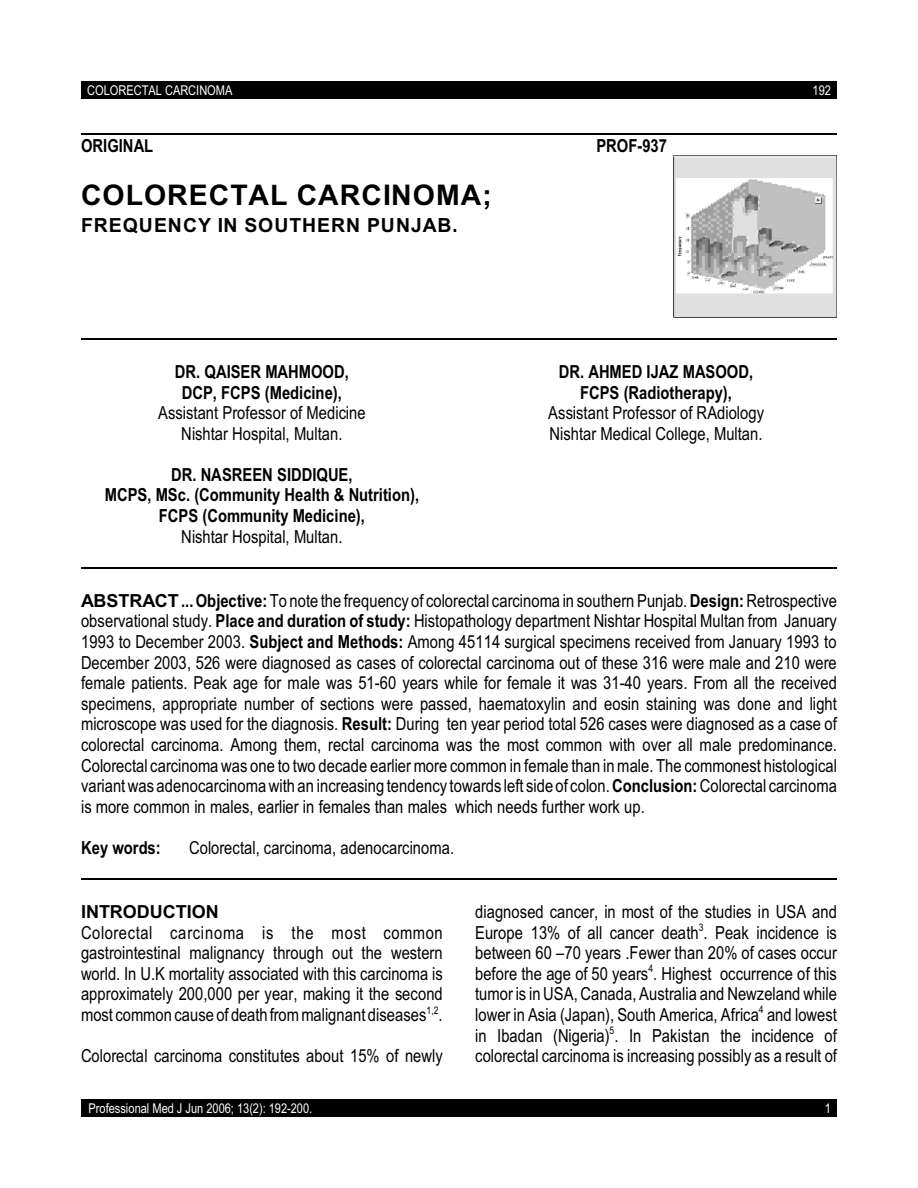
<style>
.page{position:relative;width:918px;height:1188px;background:#fff}
.page>*{position:absolute;margin:0;border:0;box-sizing:border-box;transform-origin:0 0}
.t1{font:700 28.5px "Arial";letter-spacing:.04em;color:#000}
.t2{font:700 19.5px "Arial";letter-spacing:.05em;color:#000}
.t3{font:18px/20.5px "Arial Narrow";color:#000}
.t4{font:700 18px/20.7px "Arial Narrow";color:#000;text-align:center}
.t5{font:700 18px "Arial";color:#000}
.t6{font:13.5px "Arial Narrow";color:#fff}
.t7{font:10.5px "Arial Narrow";color:#000}
.s1{font-family:"Arial Narrow";font-size:22.35px}
.s2{font-family:"Arial";font-weight:700}
.s3{font-weight:700}
</style>
<div class="page">
<div style="left:81px;top:81px;width:756px;height:17px;background:#000"></div>
<div style="left:81px;top:1100px;width:756px;height:17px;background:#000"></div>
<hr style="left:81px;top:133px;width:756px;height:2px;background:#000">
<hr style="left:81px;top:338px;width:756px;height:2px;background:#000">
<hr style="left:81px;top:567px;width:756px;height:2px;background:#000">
<hr style="left:81px;top:878px;width:756px;height:2px;background:#000">
<img style="left:674px;top:156px;width:162px;height:162px">
<p class="t6" style="left:87px;top:85px;width:147px">COLORECTAL CARCINOMA</p>
<p class="t6" style="left:813px;top:85px;width:20px">192</p>
<p class="t4" style="left:81px;top:137px;width:74px">ORIGINAL</p>
<p class="t4" style="left:596px;top:137px;width:72px">PROF-937</p>
<h1 class="t1" style="left:81px;top:184px;width:412px">COLORECTAL CARCINOMA;</h1>
<p class="t2" style="left:81px;top:218px;width:378px">FREQUENCY IN SOUTHERN PUNJAB<span class="s1">.</span></p>
<p class="t4" style="left:175px;top:363px;width:175px">DR. QAISER MAHMOOD,<br>DCP, FCPS (Medicine),</p>
<p class="t3" style="left:158px;top:404px;width:209px;text-align:center">Assistant Professor of Medicine<br>Nishtar Hospital, Multan.</p>
<p class="t4" style="left:105px;top:466px;width:316px">DR. NASREEN SIDDIQUE,<br>MCPS, MSc. (Community Health &amp; Nutrition),<br>FCPS (Community Medicine),</p>
<p class="t3" style="left:181px;top:528px;width:163px">Nishtar Hospital, Multan.</p>
<p class="t4" style="left:559px;top:363px;width:196px">DR. AHMED IJAZ MASOOD,<br>FCPS (Radiotherapy),</p>
<p class="t3" style="left:548px;top:404px;width:217px">Assistant Professor of RAdiology<br>Nishtar Medical College, Multan.</p>
<p class="t3" style="left:81px;top:592px;width:758px;text-align:justify"><span class="s2">ABSTRACT</span> <span class="s3">...Objective:</span> To note the frequency of colorectal carcinoma in southern Punjab. <span class="s3">Design:</span> Retrospective observational study. <span class="s3">Place and duration of study:</span> Histopathology department Nishtar Hospital Multan from January 1993 to December 2003. <span class="s3">Subject and Methods:</span> Among 45114 surgical specimens received from January 1993 to December 2003, 526 were diagnosed as cases of colorectal carcinoma out of these 316 were male and 210 were female patients. Peak age for male was 51-60 years while for female it was 31-40 years. From all the received specimens, appropriate number of sections were passed, haematoxylin and eosin staining was done and light microscope was used for the diagnosis. <span class="s3">Result:</span> During ten year period total 526 cases were diagnosed as a case of colorectal carcinoma. Among them, rectal carcinoma was the most common with over all male predominance.<br>Colorectal carcinoma was one to two decade earlier more common in female than in male. The commonest histological variant was adenocarcinoma with an increasing tendency towards left side of colon. <span class="s3">Conclusion:</span> Colorectal carcinoma is more common in males, earlier in females than males which needs further work up.</p>
<p class="t4" style="left:81px;top:839px;width:81px">Key words:</p>
<p class="t3" style="left:189px;top:839px;width:267px">Colorectal, carcinoma, adenocarcinoma.</p>
<p class="t5" style="left:81px;top:905px;width:139px">INTRODUCTION</p>
<p class="t3" style="left:81px;top:924px;width:363px;text-align:justify">Colorectal carcinoma is the most common gastrointestinal malignancy through out the western world. In U.K mortality associated with this carcinoma is approximately 200,000 per year, making it the second most common cause of death from malignant diseases .</p>
<p class="t7" style="left:426px;top:1006px;width:14px">1,2</p>
<p class="t3" style="left:81px;top:1047px;width:363px">Colorectal carcinoma constitutes about 15% of newly</p>
<p class="t3" style="left:475px;top:903px;width:363px">diagnosed cancer, in most of the studies in USA and<br>Europe 13% of all cancer death . Peak incidence is</p>
<p class="t7" style="left:699px;top:923px;width:6px">3</p>
<p class="t3" style="left:475px;top:944px;width:363px">between 60 –70 years .Fewer than 20% of cases occur before the age of 50 years . Highest occurrence of this</p>
<p class="t7" style="left:648px;top:965px;width:6px">4</p>
<p class="t3" style="left:475px;top:986px;width:363px">tumor is in USA, Canada, Australia and Newzeland while lower in Asia (Japan), South America, Africa and lowest</p>
<p class="t7" style="left:759px;top:1006px;width:6px">4</p>
<p class="t3" style="left:475px;top:1027px;width:363px">in Ibadan (Nigeria) . In Pakistan the incidence of</p>
<p class="t7" style="left:610px;top:1026px;width:6px">5</p>
<p class="t3" style="left:475px;top:1047px;width:363px">colorectal carcinoma is increasing possibly as a result of</p>
<p class="t6" style="left:89px;top:1104px;width:225px">Professional Med J Jun 2006; 13(2): 192-200.</p>
<p class="t6" style="left:825px;top:1104px;width:8px">1</p>
</div>
